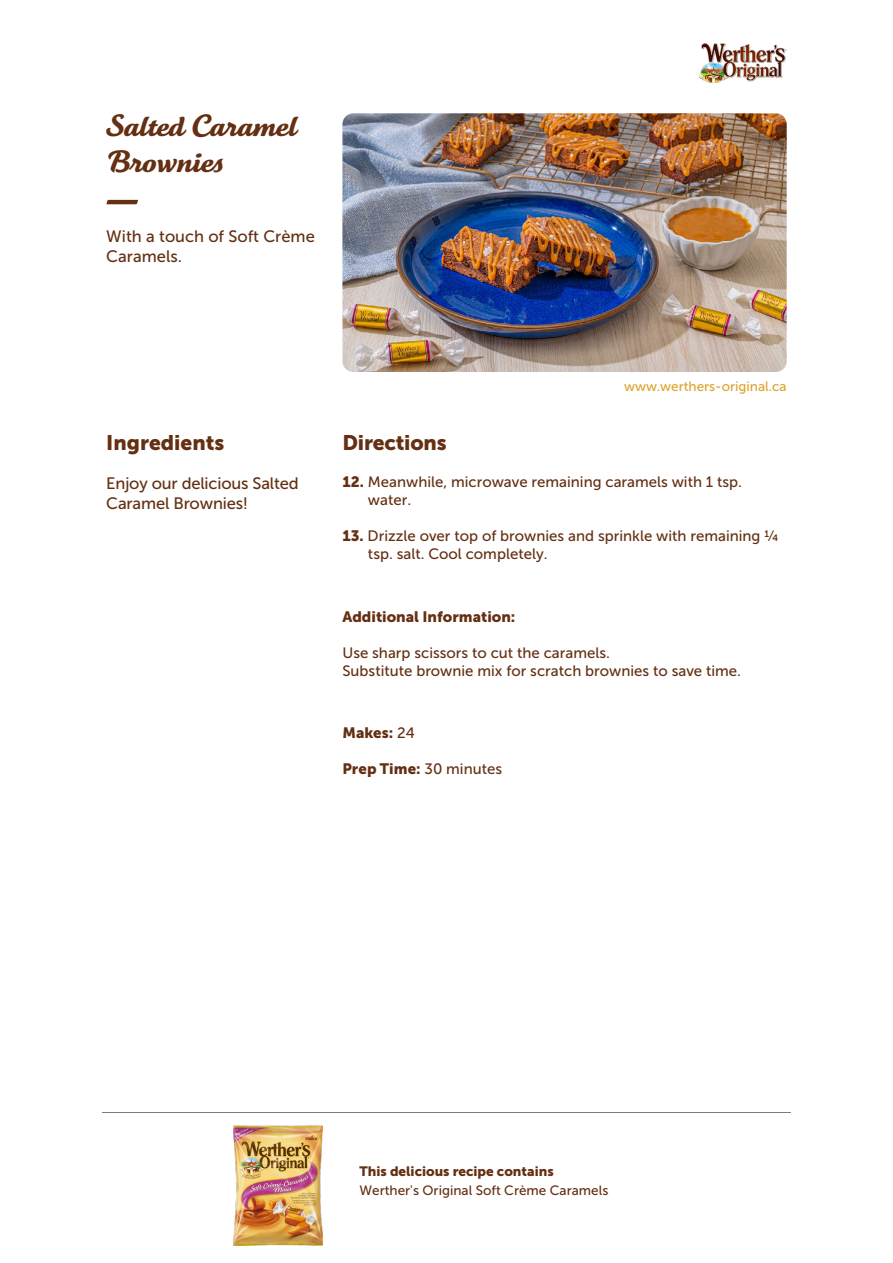
<style>
.page{position:relative;width:893px;height:1263px;background:#fff}
.page>*{position:absolute;margin:0;border:0;box-sizing:border-box;transform-origin:0 0}
.t1{font:30px/36px "Tartine Script Pro Bld";color:#642f12}
.t2{font:21px "Museo Sans 900";color:#642f12}
.t3{font:16.5px/19.8px "Museo Sans 500";letter-spacing:-.01em;color:#642f12}
.t4{font:15px/18px "Museo Sans 500";color:#642f12}
.t5{font:15px "Museo Sans 900";color:#642f12}
.t6{font:13.5px "Museo Sans 500";color:#642f12}
.t7{font:13.5px "Museo Sans 900";color:#642f12}
.t8{font:13.5px "Museo Sans 500";color:#dfa32f}
.s1{font-family:"Museo Sans 900"}
.s2{font-family:"Museo Sans 500"}
</style>
<div class="page">
<img style="left:699px;top:43px;width:88px;height:40px">
<svg style="left:106px;top:200px;width:32px;height:4px"></svg>
<img style="left:342px;top:113px;width:445px;height:259px">
<hr style="left:102px;top:1112px;width:689px;height:1px;background:#020203">
<img style="left:234px;top:1126px;width:88px;height:119px">
<h1 class="t1" style="left:106px;top:108px;width:192px">Salted Caramel<br>Brownies</h1>
<p class="t3" style="left:106px;top:227px;width:210px">With a touch of Soft Crème<br>Caramels.</p>
<h2 class="t2" style="left:106px;top:430px;width:120px">Ingredients</h2>
<p class="t3" style="left:106px;top:474px;width:194px">Enjoy our delicious Salted<br>Caramel Brownies!</p>
<p class="t8" style="left:624px;top:379px;width:164px">www.werthers-original.ca</p>
<h2 class="t2" style="left:342px;top:430px;width:106px">Directions</h2>
<p class="t4" style="left:368px;top:473px;width:376px;text-indent:-26px"><span class="s1">12.</span> Meanwhile, microwave remaining caramels with 1 tsp. water.</p>
<p class="t4" style="left:368px;top:527px;width:412px;text-indent:-26px"><span class="s1">13.</span> Drizzle over top of brownies and sprinkle with remaining ¼ tsp. salt. Cool completely.</p>
<p class="t5" style="left:342px;top:608px;width:174px">Additional Information:</p>
<p class="t4" style="left:342px;top:643px;width:400px">Use sharp scissors to cut the caramels.<br>Substitute brownie mix for scratch brownies to save time.</p>
<p class="t5" style="left:342px;top:724px;width:74px">Makes: <span class="s2">24</span></p>
<p class="t5" style="left:342px;top:760px;width:161px">Prep Time: <span class="s2">30 minutes</span></p>
<p class="t7" style="left:360px;top:1163px;width:196px">This delicious recipe contains</p>
<p class="t6" style="left:360px;top:1183px;width:250px">Werther's Original Soft Crème Caramels</p>
</div>
